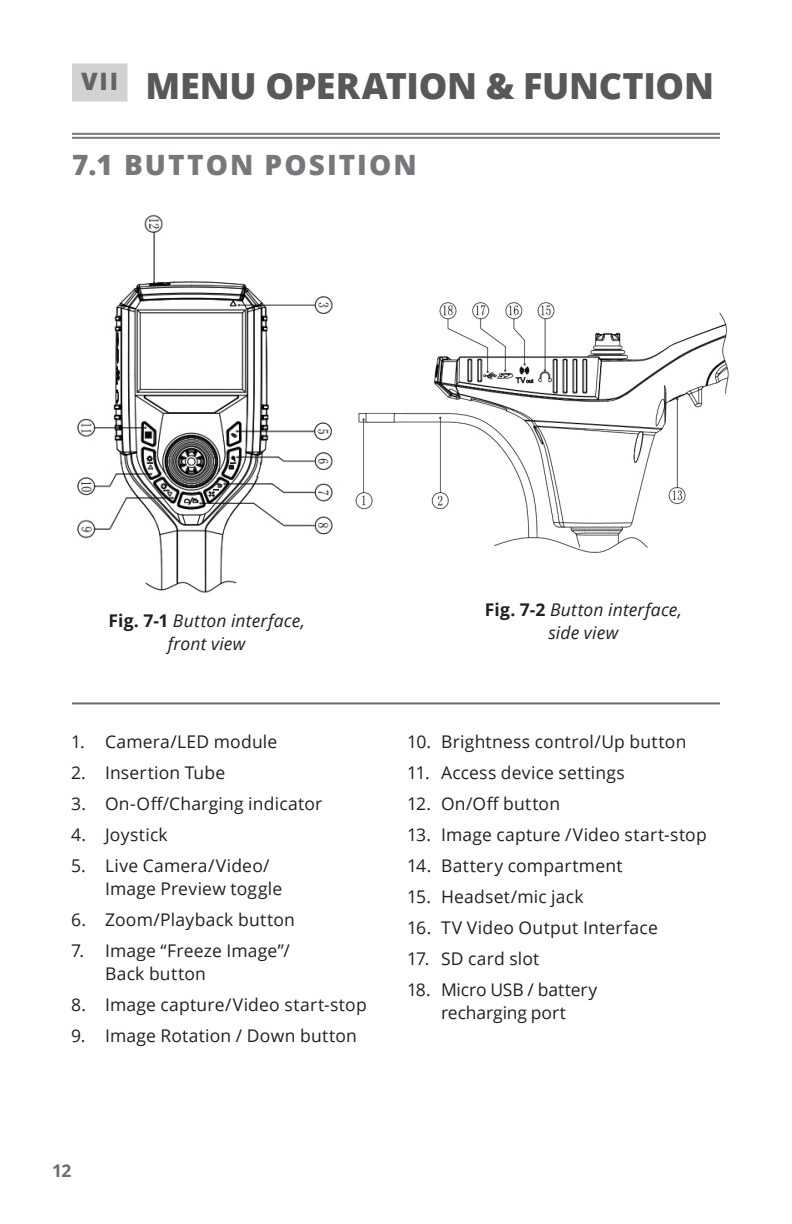
<style>
.page{position:relative;width:792px;height:1224px;background:#fff}
.page>*{position:absolute;margin:0;border:0;box-sizing:border-box;transform-origin:0 0}
.h1_super_headline{font:800 36px "Open Sans";letter-spacing:-.01em;color:#57585a}
.h2_Section_Head{font:800 28px "Open Sans";letter-spacing:.07em;color:#76787b}
.h3_subb_line{font:800 24px "Open Sans";color:#636366}
.t1{font:17.6px/23px "Open Sans";letter-spacing:.01em;color:#231f20}
.t2{font:italic 17.6px/23px "Open Sans";letter-spacing:.01em;color:#231f20;text-align:center}
.t3{font:17.6px/23px "Open Sans";letter-spacing:-.01em;color:#231f20;text-align:center}
.t4{font:700 17.6px "Open Sans";color:#6c6d70}
.s1{font-weight:700;font-style:normal}
</style>
<div class="page">
<hr style="left:72px;top:133px;width:648px;height:2px;background:#76787b">
<hr style="left:72px;top:137px;width:648px;height:2px;background:#76787b">
<div style="left:72px;top:63px;width:55px;height:38px;background:#d1d2d4"></div>
<img style="left:77px;top:214px;width:256px;height:379px">
<img style="left:355px;top:302px;width:374px;height:251px">
<hr style="left:72px;top:702px;width:648px;height:2px;background:#6c6d70">
<svg style="left:161px;top:397px;width:64px;height:14px"></svg>
<p class="h3_subb_line" style="left:81px;top:63px;width:39px">VII</p>
<p class="h1_super_headline" style="left:145px;top:58px;width:570px">MENU OPERATION &amp; FUNCTION</p>
<p class="h2_Section_Head" style="left:72px;top:143px;width:346px">7.1 BUTTON POSITION</p>
<p class="t2" style="left:108px;top:608px;width:198px"><span class="s1">Fig. 7-1</span> Button interface, front view</p>
<p class="t2" style="left:485px;top:598px;width:199px"><span class="s1">Fig. 7-2</span> Button interface, side view</p>
<p class="t1" style="left:71px;top:729px;width:208px">1. Camera/LED module</p>
<p class="t1" style="left:71px;top:760px;width:156px">2. Insertion Tube</p>
<p class="t1" style="left:71px;top:791px;width:253px">3. On-Off/Charging indicator</p>
<p class="t1" style="left:71px;top:822px;width:98px">4. Joystick</p>
<p class="t1" style="left:105px;top:853px;width:179px;text-indent:-34px">5. Live Camera/Video/<br>Image Preview toggle</p>
<p class="t1" style="left:71px;top:907px;width:225px">6. Zoom/Playback button</p>
<p class="t1" style="left:105px;top:938px;width:186px;text-indent:-34px">7. Image “Freeze Image”/<br>Back button</p>
<p class="t1" style="left:71px;top:992px;width:297px">8. Image capture/Video start-stop</p>
<p class="t1" style="left:71px;top:1023px;width:287px">9. Image Rotation / Down button</p>
<p class="t1" style="left:407px;top:729px;width:281px">10. Brightness control/Up button</p>
<p class="t1" style="left:407px;top:760px;width:219px">11. Access device settings</p>
<p class="t1" style="left:407px;top:791px;width:155px">12. On/Off button</p>
<p class="t1" style="left:407px;top:822px;width:301px">13. Image capture /Video start-stop</p>
<p class="t1" style="left:407px;top:853px;width:217px">14. Battery compartment</p>
<p class="t1" style="left:407px;top:884px;width:178px">15. Headset/mic jack</p>
<p class="t1" style="left:407px;top:915px;width:252px">16. TV Video Output Interface</p>
<p class="t1" style="left:407px;top:946px;width:134px">17. SD card slot</p>
<p class="t3" style="left:407px;top:977px;width:192px">18. Micro USB / battery recharging port</p>
<p class="t4" style="left:52px;top:1159px;width:21px">12</p>
</div>
